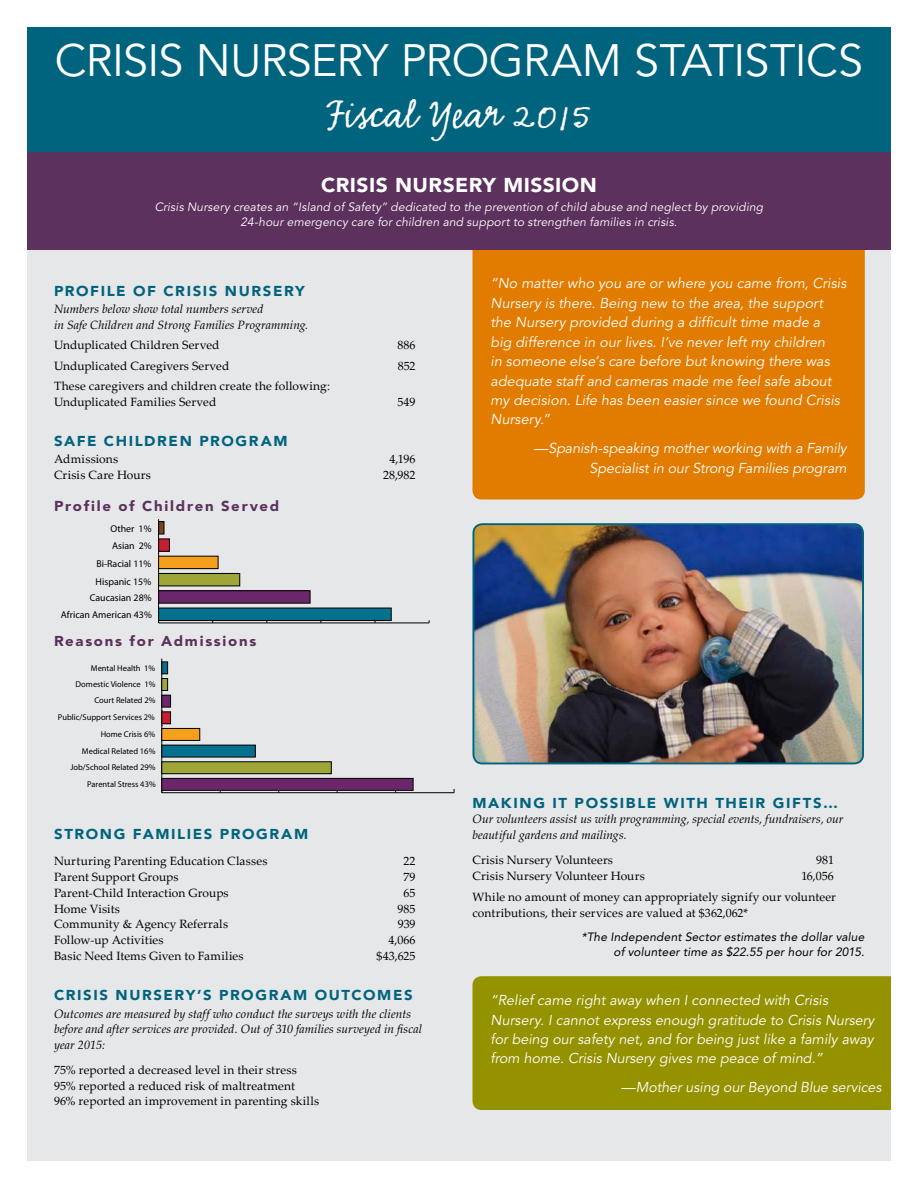
<style>
.page{position:relative;width:918px;height:1188px;background:#fff}
.page>*{position:absolute;margin:0;border:0;box-sizing:border-box;transform-origin:0 0}
.TIMELINE_H1{font:45px "Avenir LT Std";letter-spacing:-.015em;color:#fff}
.TIMELINE_H1-2{font:43.5px "Emmascript MVB Std";letter-spacing:.005em;color:#fff}
.BXH1{font:900 19.95px "Avenir LT Std";letter-spacing:.02em;color:#fff;scale:1.05 1}
.BXTX_1st{font:italic 14.25px/19.5px "Avenir LT Std";color:#fff}
.BOD_H1{font:900 14.25px "Avenir LT Std";letter-spacing:.105em;color:#00647e;scale:1.05 1}
.BOD_H1-2{font:900 14.25px "Avenir LT Std";letter-spacing:.115em;color:#5c315d;scale:1.05 1}
.TX_1st{font:12px/15.8px "Palatino Linotype";letter-spacing:.01em;color:#000}
.TX_1st-2{font:italic 12px/15.8px "Palatino LT Std";letter-spacing:.005em;color:#000}
.BXTX_1st-2{font:italic 12px/15px "Avenir LT Std";letter-spacing:.015em;color:#fff;text-align:center}
.TX_1st-3{font:italic 12px/15px "Avenir LT Std";letter-spacing:.015em;color:#000;text-align:right}
.t1{font:9.9px/17.7px "Myriad Pro";color:#000;text-align:right}
.t2{font:8.4px/16.6px "Myriad Pro";color:#000;text-align:right}
</style>
<div class="page">
<div style="left:27px;top:27px;width:864px;height:1134px;background:#e5e7e8"></div>
<div style="left:27px;top:27px;width:864px;height:128px;background:#00647e"></div>
<hr style="left:159px;top:623px;width:270px;height:1px;background:#000">
<hr style="left:158px;top:519px;width:1px;height:104px;background:#000">
<div style="left:159px;top:522px;width:5px;height:12px;background:#78461c"></div>
<div style="left:158px;top:521px;width:6px;height:13px;border:1px solid #000"></div>
<div style="left:159px;top:539px;width:10px;height:12px;background:#c42031"></div>
<div style="left:158px;top:538px;width:12px;height:14px;border:1px solid #000"></div>
<div style="left:159px;top:556px;width:59px;height:13px;background:#f5a01d"></div>
<div style="left:158px;top:556px;width:61px;height:13px;border:1px solid #000"></div>
<div style="left:159px;top:573px;width:81px;height:13px;background:#9ea637"></div>
<div style="left:158px;top:573px;width:82px;height:13px;border:1px solid #000"></div>
<div style="left:159px;top:591px;width:151px;height:12px;background:#6c276a"></div>
<div style="left:158px;top:590px;width:153px;height:14px;border:1px solid #000"></div>
<div style="left:159px;top:608px;width:232px;height:12px;background:#05718e"></div>
<div style="left:158px;top:608px;width:234px;height:13px;border:1px solid #000"></div>
<hr style="left:162px;top:792px;width:292px;height:1px;background:#000">
<hr style="left:161px;top:659px;width:1px;height:134px;background:#000">
<div style="left:162px;top:662px;width:6px;height:12px;background:#05718e"></div>
<div style="left:161px;top:662px;width:7px;height:12px;border:1px solid #000"></div>
<div style="left:162px;top:679px;width:6px;height:11px;background:#9ea637"></div>
<div style="left:161px;top:678px;width:7px;height:13px;border:1px solid #000"></div>
<div style="left:162px;top:695px;width:9px;height:12px;background:#6c276a"></div>
<div style="left:161px;top:695px;width:10px;height:12px;border:1px solid #000"></div>
<div style="left:162px;top:712px;width:9px;height:12px;background:#c42031"></div>
<div style="left:161px;top:711px;width:10px;height:13px;border:1px solid #000"></div>
<div style="left:162px;top:728px;width:38px;height:12px;background:#f5a01d"></div>
<div style="left:161px;top:728px;width:39px;height:13px;border:1px solid #000"></div>
<div style="left:162px;top:745px;width:93px;height:12px;background:#05718e"></div>
<div style="left:161px;top:745px;width:95px;height:12px;border:1px solid #000"></div>
<div style="left:162px;top:762px;width:169px;height:12px;background:#9ea637"></div>
<div style="left:161px;top:761px;width:171px;height:13px;border:1px solid #000"></div>
<div style="left:162px;top:778px;width:251px;height:12px;background:#6c276a"></div>
<div style="left:161px;top:778px;width:252px;height:13px;border:1px solid #000"></div>
<img style="left:475px;top:526px;width:388px;height:237px">
<div style="left:472px;top:523px;width:392px;height:241px;border:2px solid #00647e;border-radius:9px"></div>
<div style="left:472px;top:240px;width:393px;height:260px;background:#e27c00;border-radius:9px"></div>
<div style="left:472px;top:976px;width:428px;height:134px;background:#959200;border-radius:9px"></div>
<div style="left:27px;top:152px;width:864px;height:97px;background:#5c315d"></div>
<div style="left:891px;top:910px;width:27px;height:278px;background:#fff"></div>
<p class="TIMELINE_H1" style="left:55px;top:34px;width:810px">CRISIS NURSERY PROGRAM STATISTICS</p>
<p class="TIMELINE_H1-2" style="left:326px;top:90px;width:267px">Fiscal Year 2015</p>
<p class="BXH1" style="left:321px;top:172px;width:264px">CRISIS NURSERY MISSION</p>
<p class="BXTX_1st-2" style="left:155px;top:200px;width:610px">Crisis Nursery creates an “Island of Safety” dedicated to the prevention of child abuse and neglect by providing<br>24-hour emergency care for children and support to strengthen families in crisis.</p>
<p class="BOD_H1" style="left:54px;top:282px;width:240px">PROFILE OF CRISIS NURSERY</p>
<p class="TX_1st-2" style="left:54px;top:302px;width:211px">Numbers below show total numbers served</p>
<p class="TX_1st-2" style="left:54px;top:317px;width:256px">in Safe Children and Strong Families Programming.</p>
<p class="TX_1st" style="left:54px;top:337px;width:167px">Unduplicated Children Served</p>
<p class="TX_1st" style="left:397px;top:337px;width:20px">886</p>
<p class="TX_1st" style="left:54px;top:357px;width:177px">Unduplicated Caregivers Served</p>
<p class="TX_1st" style="left:398px;top:357px;width:19px">852</p>
<p class="TX_1st" style="left:54px;top:377px;width:277px">These caregivers and children create the following:</p>
<p class="TX_1st" style="left:54px;top:393px;width:164px">Unduplicated Families Served</p>
<p class="TX_1st" style="left:397px;top:393px;width:20px">549</p>
<p class="BOD_H1" style="left:54px;top:432px;width:224px">SAFE CHILDREN PROGRAM</p>
<p class="TX_1st" style="left:54px;top:451px;width:66px">Admissions</p>
<p class="TX_1st" style="left:390px;top:451px;width:28px">4,196</p>
<p class="TX_1st" style="left:54px;top:467px;width:98px">Crisis Care Hours</p>
<p class="TX_1st" style="left:383px;top:467px;width:34px">28,982</p>
<p class="BOD_H1-2" style="left:54px;top:497px;width:216px">Profile of Children Served</p>
<p class="t1" style="left:96px;top:519px;width:58px">Other 1%<br>Asian 2%<br>Bi-Racial 11%<br>Hispanic 15%</p>
<p class="t1" style="left:61px;top:589px;width:93px">Caucasian 28%<br>African American 43%</p>
<p class="BOD_H1-2" style="left:54px;top:633px;width:194px">Reasons for Admissions</p>
<p class="t2" style="left:58px;top:660px;width:99px">Mental Health 1%<br>Domestic Violence 1%<br>Court Related 2%<br>Public/Support Services 2%<br>Home Crisis 6%</p>
<p class="t2" style="left:70px;top:742px;width:87px">Medical Related 16%<br>Job/School Related 29%<br>Parental Stress 43%</p>
<p class="BOD_H1" style="left:54px;top:825px;width:244px">STRONG FAMILIES PROGRAM</p>
<p class="TX_1st" style="left:54px;top:853px;width:215px">Nurturing Parenting Education Classes</p>
<p class="TX_1st" style="left:403px;top:853px;width:14px">22</p>
<p class="TX_1st" style="left:54px;top:869px;width:126px">Parent Support Groups</p>
<p class="TX_1st" style="left:404px;top:869px;width:13px">79</p>
<p class="TX_1st" style="left:54px;top:884px;width:176px">Parent-Child Interaction Groups</p>
<p class="TX_1st" style="left:403px;top:884px;width:14px">65</p>
<p class="TX_1st" style="left:54px;top:900px;width:67px">Home Visits</p>
<p class="TX_1st" style="left:397px;top:900px;width:20px">985</p>
<p class="TX_1st" style="left:54px;top:916px;width:176px">Community &amp; Agency Referrals</p>
<p class="TX_1st" style="left:398px;top:916px;width:19px">939</p>
<p class="TX_1st" style="left:54px;top:932px;width:111px">Follow-up Activities</p>
<p class="TX_1st" style="left:388px;top:932px;width:29px">4,066</p>
<p class="TX_1st" style="left:54px;top:947px;width:191px">Basic Need Items Given to Families</p>
<p class="TX_1st" style="left:377px;top:947px;width:40px">$43,625</p>
<p class="BOD_H1" style="left:54px;top:987px;width:343px">CRISIS NURSERY’S PROGRAM OUTCOMES</p>
<p class="TX_1st-2" style="left:54px;top:1006px;width:370px">Outcomes are measured by staff who conduct the surveys with the clients before and after services are provided. Out of 310 families surveyed in fiscal year 2015:</p>
<p class="TX_1st" style="left:54px;top:1061px;width:244px">75% reported a decreased level in their stress</p>
<p class="TX_1st" style="left:54px;top:1077px;width:242px">95% reported a reduced risk of maltreatment</p>
<p class="TX_1st" style="left:54px;top:1093px;width:267px">96% reported an improvement in parenting skills</p>
<p class="BXTX_1st" style="left:490px;top:274px;width:358px">“No matter who you are or where you came from, Crisis Nursery is there. Being new to the area, the support the Nursery provided during a difficult time made a<br>big difference in our lives. I’ve never left my children<br>in someone else’s care before but knowing there was adequate staff and cameras made me feel safe about my decision. Life has been easier since we found Crisis Nursery.”</p>
<p class="BXTX_1st" style="left:534px;top:439px;width:314px;text-align:right">—Spanish-speaking mother working with a Family<br>Specialist in our Strong Families program</p>
<p class="BOD_H1" style="left:472px;top:794px;width:350px">MAKING IT POSSIBLE WITH THEIR GIFTS…</p>
<p class="TX_1st-2" style="left:472px;top:812px;width:372px">Our volunteers assist us with programming, special events, fundraisers, our beautiful gardens and mailings.</p>
<p class="TX_1st" style="left:472px;top:852px;width:142px">Crisis Nursery Volunteers</p>
<p class="TX_1st" style="left:816px;top:852px;width:19px">981</p>
<p class="TX_1st" style="left:472px;top:867px;width:174px">Crisis Nursery Volunteer Hours</p>
<p class="TX_1st" style="left:801px;top:867px;width:34px">16,056</p>
<p class="TX_1st" style="left:472px;top:889px;width:365px">While no amount of money can appropriately signify our volunteer contributions, their services are valued at $362,062*</p>
<p class="TX_1st-3" style="left:582px;top:930px;width:284px">*The Independent Sector estimates the dollar value of volunteer time as $22.55 per hour for 2015.</p>
<p class="BXTX_1st" style="left:490px;top:991px;width:385px">“Relief came right away when I connected with Crisis Nursery. I cannot express enough gratitude to Crisis Nursery for being our safety net, and for being just like a family away from home. Crisis Nursery gives me peace of mind.”</p>
<p class="BXTX_1st" style="left:621px;top:1078px;width:262px">—Mother using our Beyond Blue services</p>
</div>
